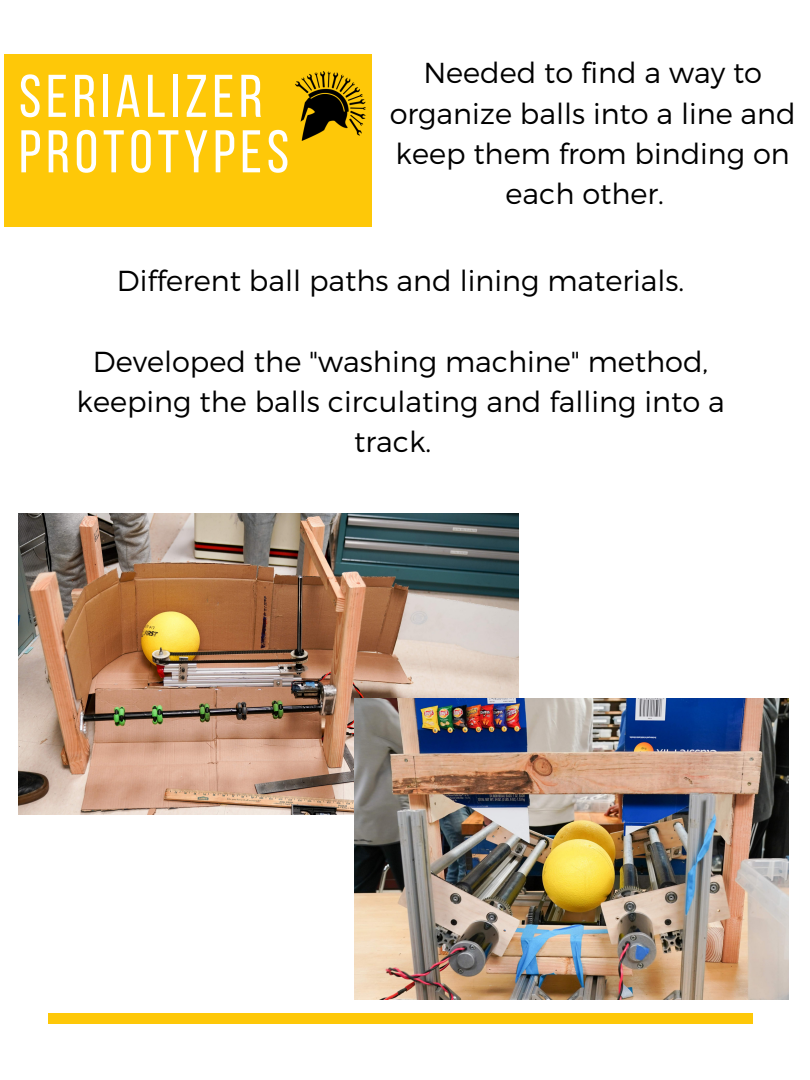
<style>
.page{position:relative;width:810px;height:1080px;background:#fff}
.page>*{position:absolute;margin:0;border:0;box-sizing:border-box;transform-origin:0 0}
.t1{font:60.12px/55.5px "Bebas Neue";letter-spacing:.08em;color:#fff}
.t2{font:300 28.88px/40.3px "Montserrat";color:#000;text-align:center}
.t3{font:300 28.81px/40.3px "Montserrat";color:#000;text-align:center}
</style>
<div class="page">
<div style="left:5px;top:54px;width:367px;height:172px;background:#fec808"></div>
<img style="left:295px;top:72px;width:70px;height:69px">
<img style="left:19px;top:514px;width:499px;height:301px">
<img style="left:355px;top:698px;width:434px;height:301px">
<div style="left:48px;top:1013px;width:705px;height:10px;background:#fec808"></div>
<p class="t1" style="left:19px;top:74px;width:272px">SERIALIZER<br>PROTOTYPES</p>
<p class="t3" style="left:390px;top:52px;width:408px">Needed to find a way to organize balls into a line and keep them from binding on each other.</p>
<p class="t2" style="left:117px;top:259px;width:569px">Different ball paths and lining materials.</p>
<p class="t2" style="left:77px;top:340px;width:650px">Developed the "washing machine" method, keeping the balls circulating and falling into a track.</p>
</div>
